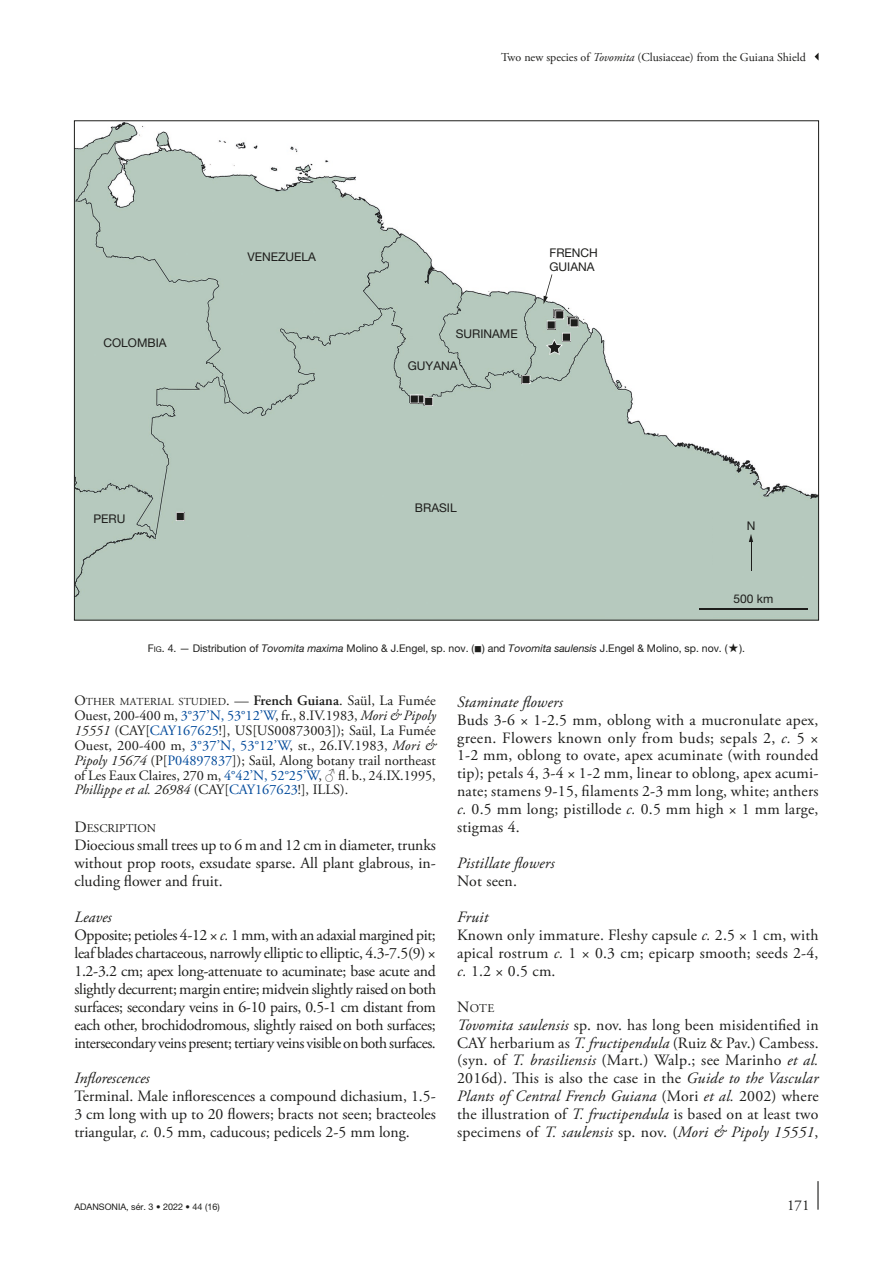
<style>
.page{position:relative;width:893px;height:1263px;background:#fff}
.page>*{position:absolute;margin:0;border:0;box-sizing:border-box;transform-origin:0 0}
.Texte_courant_1er_pa{font:15.75px/18px "Adobe Garamond Pro";letter-spacing:.015em;color:#1d1d1b;text-align:justify}
.Titre_3{font:italic 15.75px "Adobe Garamond Pro";letter-spacing:.01em;color:#1d1d1b}
.t1{font:15px "Adobe Garamond Pro";color:#1d1d1b}
.Matériel-diagnose{font:14.25px/14.9px "Adobe Garamond Pro";color:#1d1d1b;text-align:justify}
.t2{font:12px/14.4px "Helvetica Neue";color:#1d1d1b}
.t3{font:12px "Adobe Garamond Pro";color:#1d1d1b}
.Titre_2{font:11.85px "Adobe Garamond";color:#1d1d1b}
.Matériel-diagnose-2{font:10.65px "Adobe Garamond";letter-spacing:.01em;color:#1d1d1b}
.t4{font:10.5px "Helvetica Neue";color:#1d1d1b}
.t5{font:9px "Helvetica Neue";color:#1d1d1b}
.s1{font-style:italic}
.s2{font-style:inherit}
.s3{font-size:7.8px}
.s4{font-size:14.25px}
.s5{font-family:"Adobe Garamond Pro";font-size:14.25px}
.s6{font-family:"Adobe Garamond Pro";font-weight:600;font-size:14.25px}
.s7{color:#00499a}
.s8{font-family:"Arial"}
.s9{font-size:15.75px}
</style>
<div class="page">
<hr style="left:817px;top:1181px;width:2px;height:29px;background:#1d1d1b">
<svg style="left:815px;top:53px;width:4px;height:8px"></svg>
<img style="left:76px;top:122px;width:741px;height:496px">
<svg style="left:522px;top:375px;width:8px;height:9px"></svg>
<svg style="left:176px;top:512px;width:9px;height:9px"></svg>
<svg style="left:410px;top:395px;width:23px;height:11px"></svg>
<svg style="left:543px;top:274px;width:36px;height:81px"></svg>
<hr style="left:751px;top:540px;width:1px;height:31px;background:#1d1d1b">
<svg style="left:749px;top:534px;width:4px;height:8px"></svg>
<hr style="left:699px;top:608px;width:108px;height:2px;background:#1d1d1b">
<p class="t2" style="left:104px;top:336px;width:65px">COLOMBIA</p>
<p class="t2" style="left:93px;top:511px;width:33px">PERU</p>
<p class="t2" style="left:247px;top:250px;width:70px">VENEZUELA</p>
<p class="t3" style="left:501px;top:50px;width:306px">Two new species of <span class="s1">Tovomita</span> (Clusiaceae) from the Guiana Shield</p>
<p class="t2" style="left:456px;top:326px;width:63px">SURINAME</p>
<p class="t2" style="left:408px;top:358px;width:51px">GUYANA</p>
<p class="t2" style="left:549px;top:245px;width:50px">FRENCH<br>GUIANA</p>
<p class="t2" style="left:415px;top:500px;width:43px">BRASIL</p>
<p class="t2" style="left:747px;top:518px;width:10px">N</p>
<p class="t2" style="left:733px;top:591px;width:41px">500 km</p>
<p class="t4" style="left:148px;top:642px;width:599px"><span class="s2">F</span><span class="s3">ig</span><span class="s2">. 4</span>. — Distribution of <span class="s1">Tovomita maxima</span> Molino &amp; J.Engel, sp. nov. (■) and <span class="s1">Tovomita saulensis</span> J.Engel &amp; Molino, sp. nov. ( ).</p>
<p class="Matériel-diagnose-2" style="left:74px;top:696px;width:363px"><span class="s4">O</span>THER MATERIAL STUDIED<span class="s5">. —</span> <span class="s6">French Guiana</span><span class="s5">. Saül, La Fumée</span></p>
<p class="Matériel-diagnose" style="left:74px;top:708px;width:363px">Ouest, 200-400 m, <span class="s7">3°37’N, 53°12’W</span>, fr., 8.IV.1983, <span class="s1">Mori &amp; Pipoly 15551</span> (CAY[<span class="s7">CAY167625</span>!], US[US00873003]); Saül, La Fumée Ouest, 200-400 m, <span class="s7">3°37’N, 53°12’W</span>, st., 26.IV.1983, <span class="s1">Mori &amp; Pipoly 15674</span> (P[<span class="s7">P04897837</span>]); Saül, Along botany trail northeast of Les Eaux Claires, 270 m, <span class="s7">4°42’N, 52°25’W</span>, <span class="s8">♂</span> fl. b., 24.IX.1995, <span class="s1">Phillippe et al. 26984</span> (CAY[<span class="s7">CAY167623</span>!], ILLS).</p>
<p class="Titre_2" style="left:74px;top:822px;width:83px"><span class="s9">D</span>ESCRIPTION</p>
<p class="Texte_courant_1er_pa" style="left:74px;top:837px;width:363px">Dioecious small trees up to 6 m and 12 cm in diameter, trunks without prop roots, exsudate sparse. All plant glabrous, in&shy;cluding flower and fruit.</p>
<p class="Titre_3" style="left:74px;top:907px;width:39px">Leaves</p>
<p class="Texte_courant_1er_pa" style="left:74px;top:926px;width:363px">Opposite; petioles 4-12 × <span class="s1">c.</span> 1 mm, with an adaxial margined pit; leaf blades chartaceous, narrowly elliptic to elliptic, 4.3-7.5(9) × 1.2-3.2 cm; apex long-attenuate to acuminate; base acute and slightly decurrent; margin entire; midvein slightly raised on both surfaces; secondary veins in 6-10 pairs, 0.5-1 cm distant from each other, brochidodromous, slightly raised on both surfaces; intersecondary veins present; tertiary veins visible on both surfaces.</p>
<p class="Titre_3" style="left:74px;top:1069px;width:77px">Inflorescences</p>
<p class="Texte_courant_1er_pa" style="left:74px;top:1088px;width:363px">Terminal. Male inflorescences a compound dichasium, 1.5- 3 cm long with up to 20 flowers; bracts not seen; bracteoles triangular, <span class="s1">c.</span> 0.5 mm, caducous; pedicels 2-5 mm long.</p>
<p class="Titre_3" style="left:457px;top:692px;width:107px">Staminate flowers</p>
<p class="Texte_courant_1er_pa" style="left:457px;top:711px;width:363px">Buds 3-6 × 1-2.5 mm, oblong with a mucronulate apex, green. Flowers known only from buds; sepals 2, <span class="s1">c.</span> 5 × 1-2 mm, oblong to ovate, apex acuminate (with rounded tip); petals 4, 3-4 × 1-2 mm, linear to oblong, apex acumi&shy;nate; stamens 9-15, filaments 2-3 mm long, white; anthers <span class="s1">c.</span> 0.5 mm long; pistillode <span class="s1">c.</span> 0.5 mm high × 1 mm large, stigmas 4.</p>
<p class="Titre_3" style="left:457px;top:854px;width:99px">Pistillate flowers</p>
<p class="Texte_courant_1er_pa" style="left:457px;top:873px;width:61px">Not seen.</p>
<p class="Titre_3" style="left:457px;top:907px;width:33px">Fruit</p>
<p class="Texte_courant_1er_pa" style="left:457px;top:926px;width:363px">Known only immature. Fleshy capsule <span class="s1">c.</span> 2.5 × 1 cm, with apical rostrum <span class="s1">c.</span> 1 × 0.3 cm; epicarp smooth; seeds 2-4, <span class="s1">c.</span> 1.2 × 0.5 cm.</p>
<p class="Titre_2" style="left:457px;top:1001px;width:39px"><span class="s9">N</span>OTE</p>
<p class="Texte_courant_1er_pa" style="left:457px;top:1016px;width:363px"><span class="s1">Tovomita saulensis</span> sp. nov. has long been misidentified in CAY herbarium as <span class="s1">T. fructipendula</span> (Ruiz &amp; Pav.) Cambess. (syn. of <span class="s1">T. brasiliensis</span> (Mart.) Walp.; see Marinho <span class="s1">et al.<br></span>2016d). This is also the case in the <span class="s1">Guide to the Vascular Plants of Central French Guiana</span> (Mori <span class="s1">et al.</span> 2002) where the illustration of <span class="s1">T. fructipendula</span> is based on at least two specimens of <span class="s1">T. saulensis</span> sp. nov. (<span class="s1">Mori &amp; Pipoly 15551</span>,</p>
<p class="t5" style="left:74px;top:1201px;width:147px">ADANSONIA, sér. 3 • 2022 • 44 (16)</p>
<p class="t1" style="left:787px;top:1196px;width:24px">171</p>
</div>
